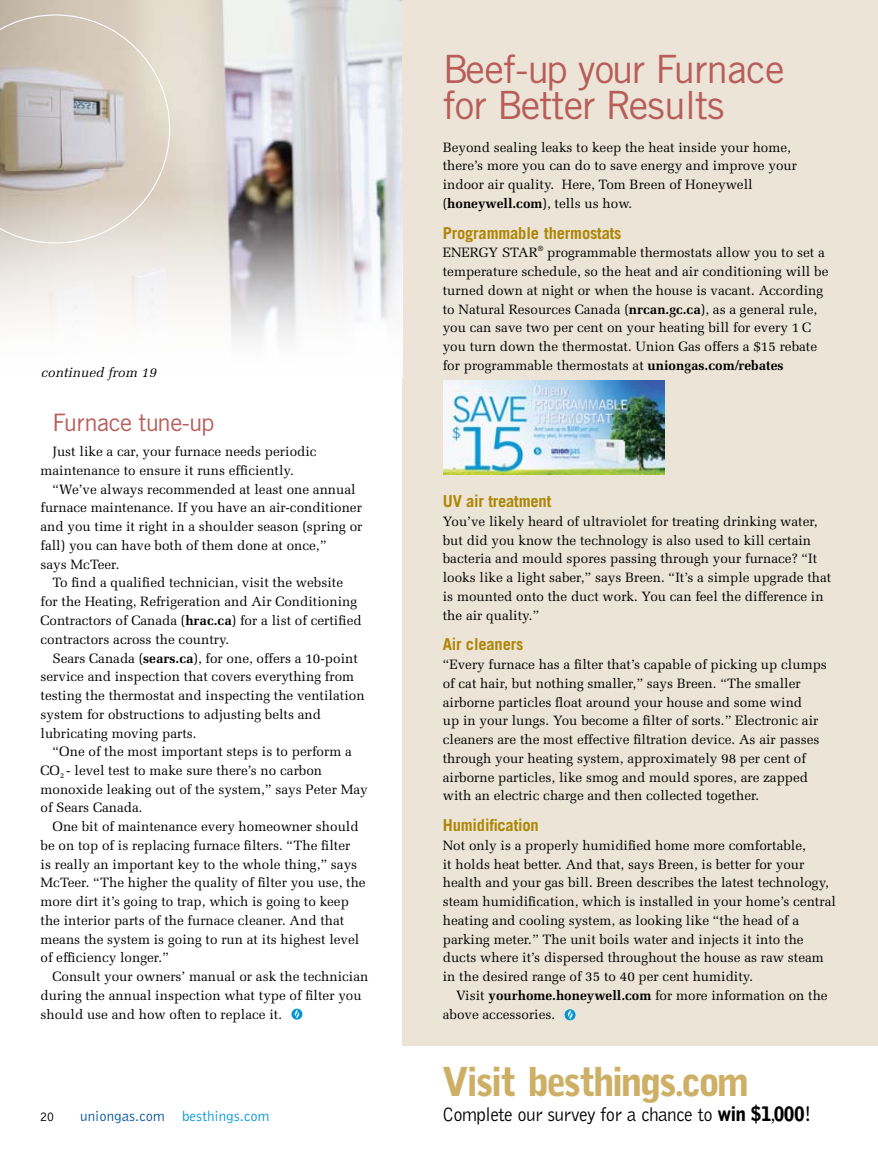
<style>
.page{position:relative;width:878px;height:1161px;background:#fff}
.page>*{position:absolute;margin:0;border:0;box-sizing:border-box;transform-origin:0 0}
.t1{font:900 39.6px "Bell Gothic";letter-spacing:-.065em;color:#ceaf66}
.t2{font:39px/36.8px "Trade Gothic";letter-spacing:-.02em;color:#b85d59}
.t3{font:24px "Trade Gothic";letter-spacing:-.02em;color:#b85d59}
.t4{font:19.8px "Bell Gothic BT";letter-spacing:-.03em;color:#000}
.t5{font:700 16.5px "Trade Gothic";letter-spacing:-.01em;color:#ad8605}
.t6{font:15px "Bell Gothic BT";color:#0096d7}
.t7{font:13.5px/18.8px "Melior";color:#000}
.t8{font:italic 13.5px "Melior";color:#000}
.t9{font:13.5px "Bell Gothic BT";color:#000}
.s1{font-weight:700}
.s2{color:#00539b}
.s3{font-family:"Bell Gothic Std";font-weight:900}
.s4{font-family:"Melior"}
.s5{font-family:"Bell Gothic Std";font-weight:700}
</style>
<div class="page">
<img style="left:0;top:0;width:402px;height:194px">
<div style="left:402px;top:0;width:476px;height:1046px;background:#ece4d6"></div>
<svg style="left:0;top:194px;width:403px;height:184px"></svg>
<svg style="left:0;top:14px;width:170px;height:230px;background:#cfc7be"></svg>
<img style="left:443px;top:381px;width:221px;height:94px">
<svg style="left:291px;top:1009px;width:11px;height:11px"></svg>
<svg style="left:295px;top:1010px;width:4px;height:9px"></svg>
<svg style="left:564px;top:1009px;width:11px;height:12px"></svg>
<svg style="left:567px;top:1010px;width:5px;height:9px"></svg>
<p class="t8" style="left:41px;top:365px;width:117px">continued from 19</p>
<p class="t3" style="left:52px;top:408px;width:163px">Furnace tune-up</p>
<p class="t7" style="left:52px;top:442px;width:266px">Just like a car, your furnace needs periodic</p>
<p class="t7" style="left:40px;top:461px;width:255px">maintenance to ensure it runs efficiently.</p>
<p class="t7" style="left:52px;top:480px;width:305px">“We’ve always recommended at least one annual</p>
<p class="t7" style="left:40px;top:499px;width:323px">furnace maintenance. If you have an air-conditioner</p>
<p class="t7" style="left:40px;top:517px;width:323px">and you time it right in a shoulder season (spring or</p>
<p class="t7" style="left:40px;top:536px;width:287px">fall) you can have both of them done at once,”</p>
<p class="t7" style="left:40px;top:555px;width:81px">says McTeer.</p>
<p class="t7" style="left:52px;top:574px;width:292px">To find a qualified technician, visit the website</p>
<p class="t7" style="left:40px;top:592px;width:318px">for the Heating, Refrigeration and Air Conditioning</p>
<p class="t7" style="left:40px;top:611px;width:323px">Contractors of Canada (<span class="s1">hrac.ca</span>) for a list of certified</p>
<p class="t7" style="left:40px;top:630px;width:190px">contractors across the country.</p>
<p class="t7" style="left:52px;top:649px;width:307px">Sears Canada (<span class="s1">sears.ca</span>), for one, offers a 10-point</p>
<p class="t7" style="left:40px;top:667px;width:315px">service and inspection that covers everything from</p>
<p class="t7" style="left:40px;top:686px;width:325px">testing the thermostat and inspecting the ventilation</p>
<p class="t7" style="left:40px;top:705px;width:282px">system for obstructions to adjusting belts and</p>
<p class="t7" style="left:40px;top:724px;width:157px">lubricating moving parts.</p>
<p class="t7" style="left:52px;top:742px;width:301px">“One of the most important steps is to perform a</p>
<p class="t7" style="left:40px;top:761px;width:283px">CO<sub>2</sub> - level test to make sure there’s no carbon</p>
<p class="t7" style="left:41px;top:780px;width:329px">monoxide leaking out of the system,” says Peter May</p>
<p class="t7" style="left:41px;top:799px;width:104px">of Sears Canada.</p>
<p class="t7" style="left:53px;top:817px;width:308px">One bit of maintenance every homeowner should</p>
<p class="t7" style="left:41px;top:836px;width:311px">be on top of is replacing furnace filters. “The filter</p>
<p class="t7" style="left:41px;top:855px;width:318px">is really an important key to the whole thing,” says</p>
<p class="t7" style="left:41px;top:874px;width:327px">McTeer. “The higher the quality of filter you use, the</p>
<p class="t7" style="left:41px;top:892px;width:310px">more dirt it’s going to trap, which is going to keep</p>
<p class="t7" style="left:41px;top:911px;width:305px">the interior parts of the furnace cleaner. And that</p>
<p class="t7" style="left:41px;top:930px;width:320px">means the system is going to run at its highest level</p>
<p class="t7" style="left:41px;top:949px;width:130px">of efficiency longer.”</p>
<p class="t7" style="left:53px;top:967px;width:317px">Consult your owners’ manual or ask the technician</p>
<p class="t7" style="left:41px;top:986px;width:322px">during the annual inspection what type of filter you</p>
<p class="t7" style="left:41px;top:1005px;width:243px">should use and how often to replace it.</p>
<p class="t9" style="left:40px;top:1108px;width:16px">20</p>
<p class="t6" style="left:80px;top:1107px;width:191px"><span class="s2">uniongas.com</span> besthings.com</p>
<p class="t2" style="left:442px;top:50px;width:343px">Beef-up your Furnace for Better Results</p>
<p class="t7" style="left:442px;top:138px;width:356px">Beyond sealing leaks to keep the heat inside your home, there’s more you can do to save energy and improve your indoor air quality. Here, Tom Breen of Honeywell (<span class="s1">honeywell.com</span>), tells us how.</p>
<p class="t5" style="left:442px;top:223px;width:180px">Programmable thermostats</p>
<p class="t7" style="left:442px;top:243px;width:387px">ENERGY STAR<sup>®</sup> programmable thermostats allow you to set a temperature schedule, so the heat and air conditioning will be turned down at night or when the house is vacant. According to Natural Resources Canada (<span class="s1">nrcan.gc.ca</span>), as a general rule, you can save two per cent on your heating bill for every 1 C you turn down the thermostat. Union Gas offers a $15 rebate for programmable thermostats at <span class="s1">uniongas.com/rebates</span></p>
<p class="t5" style="left:442px;top:491px;width:110px">UV air treatment</p>
<p class="t7" style="left:442px;top:512px;width:390px">You’ve likely heard of ultraviolet for treating drinking water, but did you know the technology is also used to kill certain bacteria and mould spores passing through your furnace? “It looks like a light saber,” says Breen. “It’s a simple upgrade that is mounted onto the duct work. You can feel the difference in the air quality.”</p>
<p class="t5" style="left:442px;top:634px;width:82px">Air cleaners</p>
<p class="t7" style="left:442px;top:655px;width:385px">“Every furnace has a filter that’s capable of picking up clumps of cat hair, but nothing smaller,” says Breen. “The smaller airborne particles float around your house and some wind<br>up in your lungs. You become a filter of sorts.” Electronic air cleaners are the most effective filtration device. As air passes through your heating system, approximately 98 per cent of airborne particles, like smog and mould spores, are zapped with an electric charge and then collected together.</p>
<p class="t5" style="left:442px;top:815px;width:98px">Humidification</p>
<p class="t7" style="left:442px;top:836px;width:365px">Not only is a properly humidified home more comfortable,</p>
<p class="t7" style="left:442px;top:855px;width:363px">it holds heat better. And that, says Breen, is better for your</p>
<p class="t7" style="left:442px;top:873px;width:387px">health and your gas bill. Breen describes the latest technology,</p>
<p class="t7" style="left:442px;top:892px;width:394px">steam humidification, which is installed in your home’s central</p>
<p class="t7" style="left:442px;top:911px;width:358px">heating and cooling system, as looking like “the head of a</p>
<p class="t7" style="left:442px;top:930px;width:362px">parking meter.” The unit boils water and injects it into the</p>
<p class="t7" style="left:442px;top:948px;width:382px">ducts where it’s dispersed throughout the house as raw steam</p>
<p class="t7" style="left:442px;top:967px;width:312px">in the desired range of 35 to 40 per cent humidity.</p>
<p class="t7" style="left:456px;top:986px;width:373px">Visit <span class="s1">yourhome.honeywell.com</span> for more information on the</p>
<p class="t7" style="left:442px;top:1005px;width:114px">above accessories.</p>
<p class="t1" style="left:442px;top:1059px;width:309px">Visit besthings<span class="s1">.</span>com</p>
<p class="t4" style="left:442px;top:1102px;width:371px">Complete our survey for a chance to <span class="s3">win $1</span><span class="s4">,</span><span class="s3">000</span><span class="s5">!</span></p>
</div>
